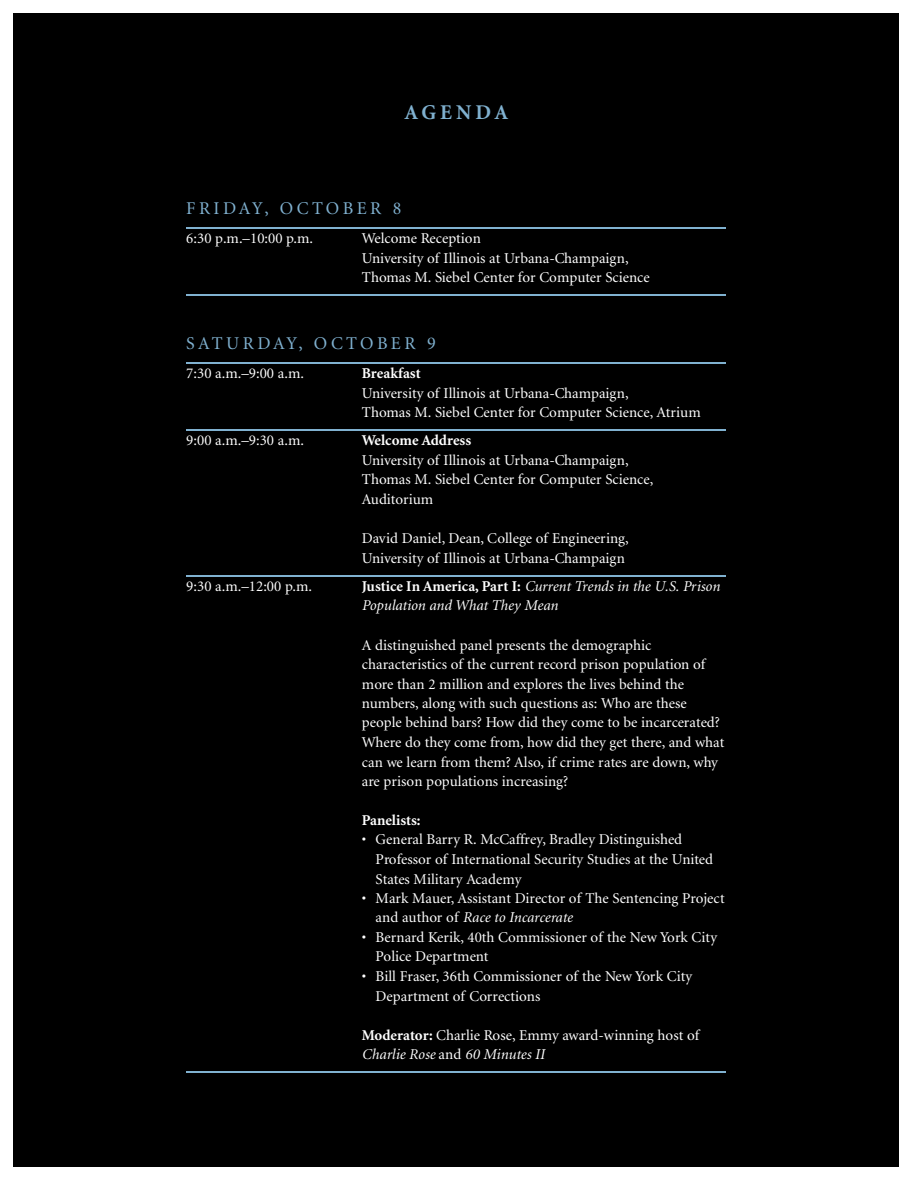
<style>
.page{position:relative;width:918px;height:1188px;background:#fff}
.page>*{position:absolute;margin:0;border:0;box-sizing:border-box;transform-origin:0 0}
.t1{font:700 21px "Minion";color:#80b1d0}
.t2{font:18px "Minion";letter-spacing:.175em;color:#80b1d0}
.t3{font:15px/19.5px "Minion";color:#fff}
.t4{font:italic 15px/19.5px "Minion";color:#fff}
.t5{font:700 15px "Minion";color:#fff}
.s1{font-weight:700;font-style:normal}
.s2{font-style:italic}
.s3{font-weight:700}
</style>
<div class="page">
<div style="left:14px;top:13px;width:884px;height:1154px;background:#000"></div>
<hr style="left:186px;top:227px;width:540px;height:2px;background:#80b1d0">
<hr style="left:186px;top:295px;width:540px;height:1px;background:#80b1d0">
<hr style="left:186px;top:362px;width:540px;height:2px;background:#80b1d0">
<hr style="left:186px;top:430px;width:540px;height:1px;background:#80b1d0">
<hr style="left:186px;top:575px;width:540px;height:2px;background:#80b1d0">
<hr style="left:186px;top:1072px;width:540px;height:1px;background:#80b1d0">
<h1 class="t1" style="left:404px;top:104px;width:105px">AG E N DA</h1>
<p class="t2" style="left:186px;top:202px;width:217px">F R I DAY, OC TOBER 8</p>
<p class="t3" style="left:186px;top:230px;width:128px">6:30 p.m.–10:00 p.m.</p>
<p class="t3" style="left:362px;top:230px;width:289px">Welcome Reception<br>University of Illinois at Urbana-Champaign,<br>Thomas M. Siebel Center for Computer Science</p>
<p class="t2" style="left:186px;top:337px;width:251px">S AT U R DAY, OC TOBER 9</p>
<p class="t3" style="left:186px;top:365px;width:119px">7:30 a.m.–9:00 a.m.</p>
<p class="t5" style="left:362px;top:368px;width:60px">Breakfast</p>
<p class="t3" style="left:362px;top:384px;width:340px">University of Illinois at Urbana-Champaign,<br>Thomas M. Siebel Center for Computer Science, Atrium</p>
<p class="t3" style="left:186px;top:432px;width:119px">9:00 a.m.–9:30 a.m.</p>
<p class="t5" style="left:362px;top:435px;width:111px">Welcome Address</p>
<p class="t3" style="left:362px;top:452px;width:293px">University of Illinois at Urbana-Champaign,<br>Thomas M. Siebel Center for Computer Science,<br>Auditorium</p>
<p class="t3" style="left:362px;top:530px;width:268px">David Daniel, Dean, College of Engineering,<br>University of Illinois at Urbana-Champaign</p>
<p class="t3" style="left:186px;top:578px;width:127px">9:30 a.m.–12:00 p.m.</p>
<p class="t4" style="left:362px;top:578px;width:359px"><span class="s1">Justice In America, Part I:</span> Current Trends in the U.S. Prison<br>Population and What They Mean</p>
<p class="t3" style="left:362px;top:636px;width:364px">A distinguished panel presents the demographic characteristics of the current record prison population of more than 2 million and explores the lives behind the numbers, along with such questions as: Who are these people behind bars? How did they come to be incarcerated?<br>Where do they come from, how did they get there, and what can we learn from them? Also, if crime rates are down, why are prison populations increasing?</p>
<p class="t5" style="left:362px;top:814px;width:60px">Panelists:</p>
<p class="t3" style="left:376px;top:831px;width:339px;text-indent:-14px">• General Barry R. McCaffrey, Bradley Distinguished<br>Professor of International Security Studies at the United<br>States Military Academy</p>
<p class="t3" style="left:376px;top:890px;width:351px;text-indent:-14px">• Mark Mauer, Assistant Director of The Sentencing Project and author of <span class="s2">Race to Incarcerate</span></p>
<p class="t3" style="left:376px;top:929px;width:343px;text-indent:-14px">• Bernard Kerik, 40th Commissioner of the New York City<br>Police Department</p>
<p class="t3" style="left:376px;top:968px;width:318px;text-indent:-14px">• Bill Fraser, 36th Commissioner of the New York City<br>Department of Corrections</p>
<p class="t3" style="left:362px;top:1026px;width:339px"><span class="s3">Moderator:</span> Charlie Rose, Emmy award-winning host of<br><span class="s2">Charlie Rose</span> and <span class="s2">60 Minutes II</span></p>
</div>
